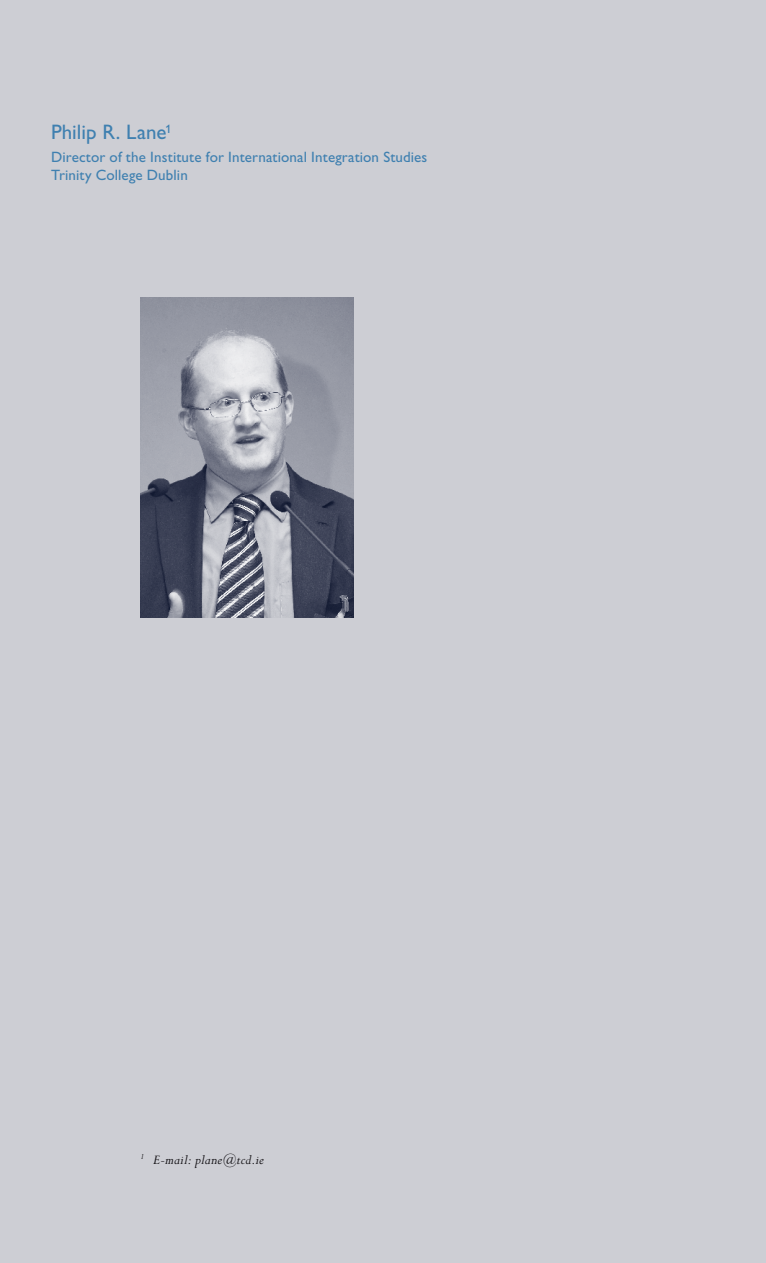
<style>
.page{position:relative;width:766px;height:1263px;background:#fff}
.page>*{position:absolute;margin:0;border:0;box-sizing:border-box;transform-origin:0 0}
.t1{font:21px "Gill Alternate One";color:#3f80b0}
.t2{font:15px/18px "Gill Alternate One";letter-spacing:.01em;color:#3f80b0}
.t3{font:italic 15px "Perpetua";letter-spacing:.015em;color:#161418}
</style>
<div class="page">
<div style="left:0;top:0;width:765px;height:1263px;background:#cdced4"></div>
<img style="left:140px;top:298px;width:213px;height:319px">
<h1 class="t1" style="left:51px;top:120px;width:122px">Philip R. Lane<sup>1</sup></h1>
<p class="t2" style="left:51px;top:148px;width:378px">Director of the Institute for International Integration Studies<br>Trinity College Dublin</p>
<p class="t3" style="left:140px;top:1152px;width:125px"><sup>1</sup> E-mail: plane@tcd.ie</p>
</div>
